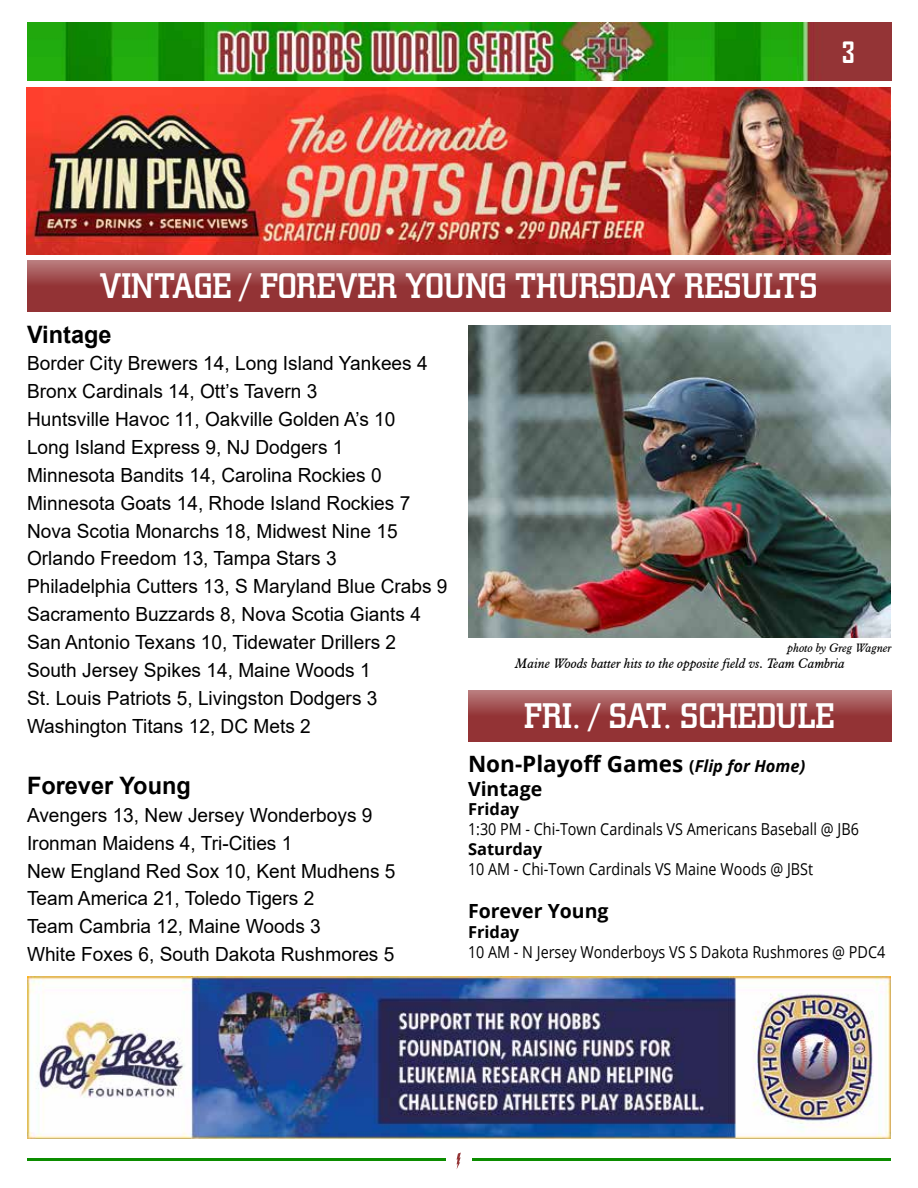
<style>
.page{position:relative;width:918px;height:1188px;background:#fff}
.page>*{position:absolute;margin:0;border:0;box-sizing:border-box;transform-origin:0 0}
.t1{font:500 36px "Square Slabserif 711 BT";color:#fff}
.t2{font:700 28.2px "Agency FB";color:#fff}
.t3{font:700 24px "Arial";color:#000}
.t4{font:700 22.5px "Open Sans";color:#000}
.t5{font:19.5px/27.9px "Arial";color:#000}
.t6{font:700 19.5px "Open Sans";color:#000}
.t7{font:16.5px "Open Sans";color:#000;scale:.87 1}
.t8{font:700 16.5px "Open Sans";color:#000}
.t9{font:italic 13.5px "Aldine 721 BT";color:#000}
.t10{font:italic 12px "Aldine 721 BT";color:#000}
.s1{font-size:16.5px}
.s2{font-style:italic;font-size:16.5px}
</style>
<div class="page">
<svg style="left:457px;top:1153px;width:4px;height:16px"></svg>
<hr style="left:27px;top:1158px;width:418px;height:3px;background:#0c8d00">
<hr style="left:473px;top:1158px;width:418px;height:3px;background:#0c8d00">
<img style="left:28px;top:23px;width:864px;height:58px">
<svg style="left:27px;top:261px;width:864px;height:51px;background:#9c4547"></svg>
<img style="left:27px;top:88px;width:864px;height:166px">
<svg style="left:468px;top:691px;width:423px;height:51px;background:#9c4547"></svg>
<img style="left:27px;top:977px;width:864px;height:162px">
<img style="left:468px;top:325px;width:422px;height:312px">
<h2 class="t2" style="left:842px;top:35px;width:14px">3</h2>
<h1 class="t1" style="left:100px;top:264px;width:719px">VINTAGE / FOREVER YOUNG THURSDAY RESULTS</h1>
<p class="t3" style="left:27px;top:317px;width:86px">Vintage</p>
<p class="t5" style="left:27px;top:350px;width:422px">Border City Brewers 14, Long Island Yankees 4<br>Bronx Cardinals 14, Ott’s Tavern 3<br>Huntsville Havoc 11, Oakville Golden A’s 10<br>Long Island Express 9, NJ Dodgers 1<br>Minnesota Bandits 14, Carolina Rockies 0<br>Minnesota Goats 14, Rhode Island Rockies 7<br>Nova Scotia Monarchs 18, Midwest Nine 15<br>Orlando Freedom 13, Tampa Stars 3<br>Philadelphia Cutters 13, S Maryland Blue Crabs 9<br>Sacramento Buzzards 8, Nova Scotia Giants 4<br>San Antonio Texans 10, Tidewater Drillers 2<br>South Jersey Spikes 14, Maine Woods 1<br>St. Louis Patriots 5, Livingston Dodgers 3<br>Washington Titans 12, DC Mets 2</p>
<p class="t3" style="left:27px;top:769px;width:165px">Forever Young</p>
<p class="t5" style="left:27px;top:801px;width:370px">Avengers 13, New Jersey Wonderboys 9<br>Ironman Maidens 4, Tri-Cities 1<br>New England Red Sox 10, Kent Mudhens 5<br>Team America 21, Toledo Tigers 2<br>Team Cambria 12, Maine Woods 3<br>White Foxes 6, South Dakota Rushmores 5</p>
<p class="t10" style="left:788px;top:640px;width:106px">photo by Greg Wagner</p>
<p class="t9" style="left:515px;top:655px;width:331px">Maine Woods batter hits to the opposite field vs. Team Cambria</p>
<h1 class="t1" style="left:524px;top:694px;width:312px">FRI. / SAT. SCHEDULE</h1>
<p class="t4" style="left:468px;top:748px;width:339px">Non-Playoff Games <span class="s1">(</span><span class="s2">Flip for Home)</span></p>
<p class="t6" style="left:468px;top:775px;width:76px">Vintage</p>
<p class="t8" style="left:468px;top:798px;width:53px">Friday</p>
<p class="t7" style="left:468px;top:818px;width:451px">1:30 PM - Chi-Town Cardinals VS Americans Baseball @ JB6</p>
<p class="t8" style="left:468px;top:837px;width:76px">Saturday</p>
<p class="t7" style="left:468px;top:857px;width:398px">10 AM - Chi-Town Cardinals VS Maine Woods @ JBSt</p>
<p class="t6" style="left:468px;top:897px;width:142px">Forever Young</p>
<p class="t8" style="left:468px;top:920px;width:53px">Friday</p>
<p class="t7" style="left:468px;top:940px;width:481px">10 AM - N Jersey Wonderboys VS S Dakota Rushmores @ PDC4</p>
</div>
